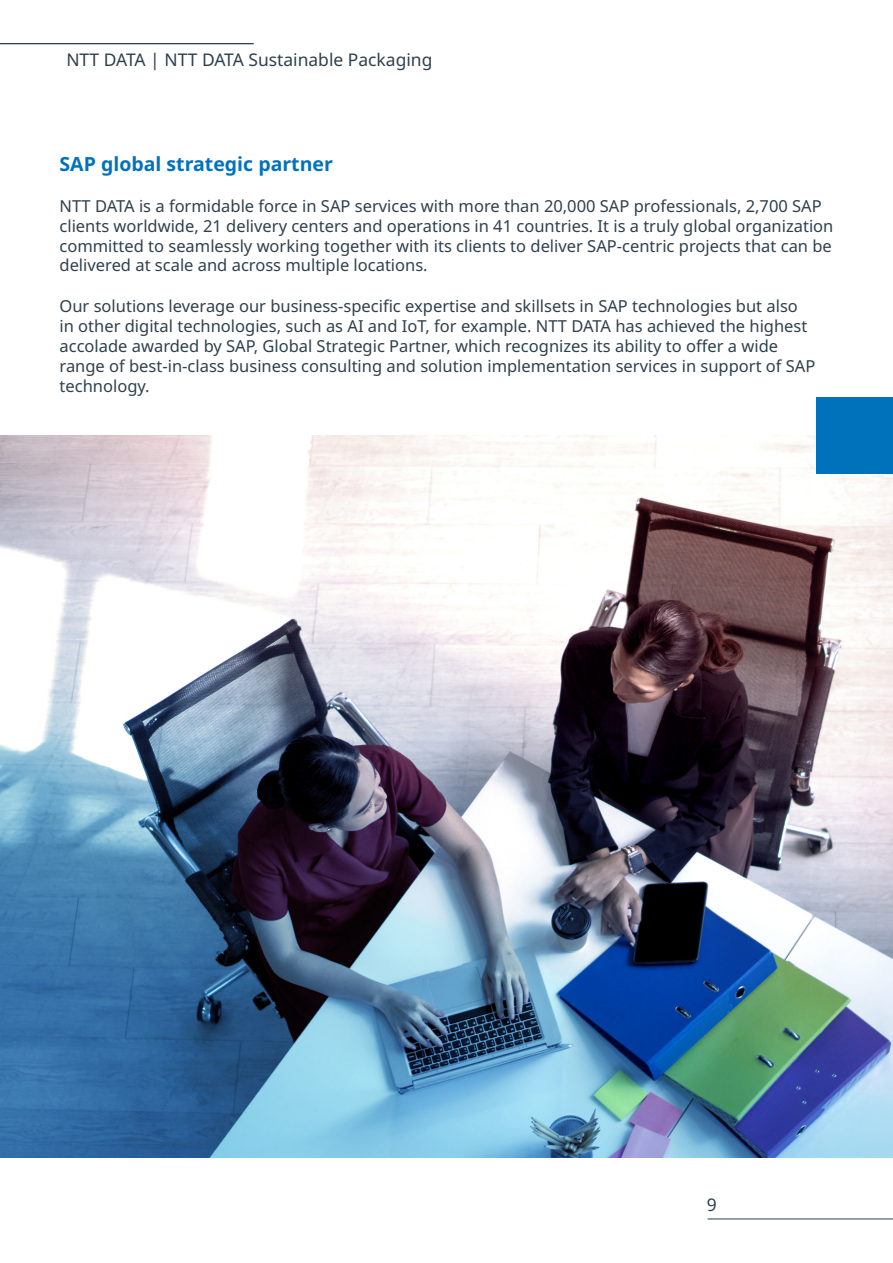
<style>
.page{position:relative;width:893px;height:1263px;background:#fff}
.page>*{position:absolute;margin:0;border:0;box-sizing:border-box;transform-origin:0 0}
.t1{font:700 19.5px "Noto Sans";color:#0072bc}
.t2{font:17.4px "Noto Sans";color:#2e404d}
.t3{font:16.5px/19.8px "Noto Sans";color:#2e404d}
</style>
<div class="page">
<hr style="left:708px;top:1219px;width:185px;height:1px;background:#2e404d">
<img style="left:0;top:435px;width:893px;height:723px">
<hr style="left:0;top:43px;width:254px;height:1px;background:#2e404d">
<div style="left:816px;top:397px;width:77px;height:76px;background:#0072bc"></div>
<p class="t2" style="left:66px;top:48px;width:368px">NTT DATA | NTT DATA Sustainable Packaging</p>
<p class="t1" style="left:60px;top:150px;width:275px">SAP global strategic partner</p>
<p class="t3" style="left:60px;top:197px;width:775px">NTT DATA is a formidable force in SAP services with more than 20,000 SAP professionals, 2,700 SAP clients worldwide, 21 delivery centers and operations in 41 countries. It is a truly global organization committed to seamlessly working together with its clients to deliver SAP-centric projects that can be delivered at scale and across multiple locations.</p>
<p class="t3" style="left:60px;top:297px;width:757px">Our solutions leverage our business-specific expertise and skillsets in SAP technologies but also in other digital technologies, such as AI and IoT, for example. NTT DATA has achieved the highest accolade awarded by SAP, Global Strategic Partner, which recognizes its ability to offer a wide range of best-in-class business consulting and solution implementation services in support of SAP technology.</p>
<p class="t2" style="left:707px;top:1193px;width:11px">9</p>
</div>
